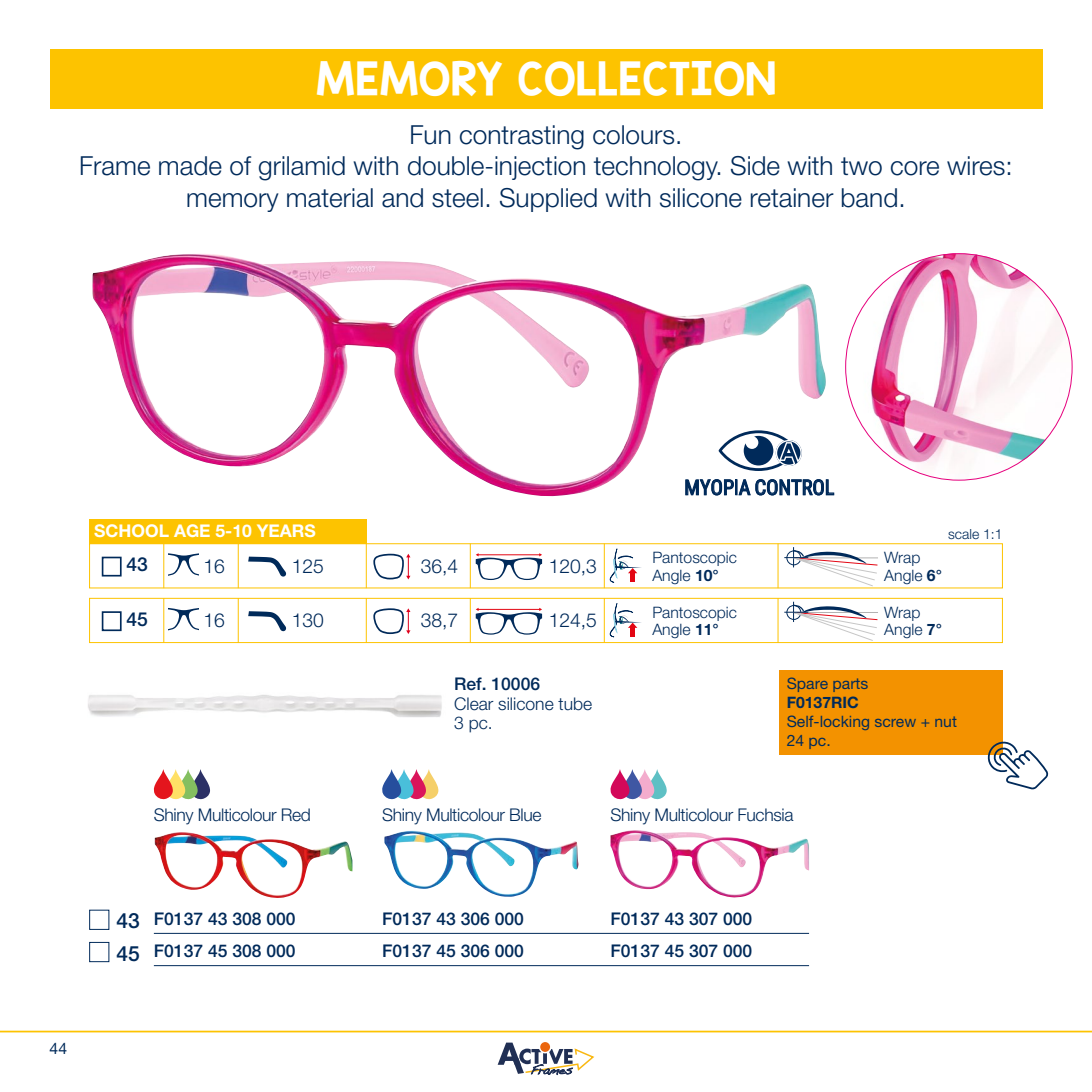
<style>
.page{position:relative;width:1092px;height:1092px;background:#fff}
.page>*{position:absolute;margin:0;border:0;box-sizing:border-box;transform-origin:0 0}
.t1{font:38.5px "KG Blank Space Solid";letter-spacing:.01em;color:#fff}
.t2{font:300 26.25px/31.5px "Helvetica Neue LT Std";color:#002a5a;text-align:center}
.t3{font:300 19.25px "Helvetica Neue LT Std";color:#002a5a}
.t4{font:500 19.25px "Helvetica Neue LT Std";color:#002a5a}
.t5{font:500 17.5px/32.2px "Helvetica Neue LT Std";color:#002a5a}
.t6{font:300 17.5px "Helvetica Neue LT Std";letter-spacing:-.02em;color:#002a5a}
.t7{font:300 17.5px/19.2px "Helvetica Neue LT Std";color:#002a5a}
.t8{font:700 17.5px "Helvetica Neue LT Std";color:#fff}
.t9{font:300 15.75px/17.5px "Helvetica Neue LT Std";color:#002a5a}
.t10{font:15.75px/18.9px "Helvetica Neue LT Std";color:#002a5a}
.t11{font:700 15.75px "Helvetica Neue LT Std";color:#002a5a}
.t12{font:300 14px "Helvetica Neue LT Std";color:#002a5a}
.s1{font-weight:700}
.s2{font-size:21px}
</style>
<div class="page">
<img style="left:845px;top:253px;width:227px;height:227px;border-radius:114px">
<div style="left:50px;top:50px;width:992px;height:59px;background:#fdc300"></div>
<img style="left:92px;top:254px;width:734px;height:243px">
<hr style="left:0;top:1030px;width:1091px;height:2px;background:#fdc300">
<img style="left:88px;top:695px;width:354px;height:22px">
<div style="left:89px;top:518px;width:277px;height:25px;background:#fdc300"></div>
<div style="left:89px;top:598px;width:913px;height:44px;border:1px solid #fdc300"></div>
<hr style="left:163px;top:598px;width:1px;height:44px;background:#fdc300">
<hr style="left:238px;top:598px;width:1px;height:44px;background:#fdc300">
<hr style="left:366px;top:598px;width:1px;height:44px;background:#fdc300">
<hr style="left:470px;top:598px;width:1px;height:44px;background:#fdc300">
<hr style="left:604px;top:598px;width:1px;height:44px;background:#fdc300">
<hr style="left:777px;top:598px;width:1px;height:44px;background:#fdc300">
<div style="left:102px;top:611px;width:20px;height:20px;border:2px solid #002a5a"></div>
<svg style="left:609px;top:603px;width:32px;height:34px"></svg>
<svg style="left:373px;top:608px;width:37px;height:26px"></svg>
<svg style="left:168px;top:608px;width:30px;height:22px"></svg>
<svg style="left:248px;top:611px;width:38px;height:20px"></svg>
<svg style="left:475px;top:607px;width:67px;height:27px"></svg>
<svg style="left:784px;top:601px;width:94px;height:40px"></svg>
<div style="left:89px;top:543px;width:913px;height:45px;border:1px solid #fdc300"></div>
<hr style="left:163px;top:543px;width:1px;height:45px;background:#fdc300">
<hr style="left:238px;top:543px;width:1px;height:45px;background:#fdc300">
<hr style="left:366px;top:543px;width:1px;height:45px;background:#fdc300">
<hr style="left:470px;top:543px;width:1px;height:45px;background:#fdc300">
<hr style="left:604px;top:543px;width:1px;height:45px;background:#fdc300">
<hr style="left:777px;top:543px;width:1px;height:45px;background:#fdc300">
<div style="left:102px;top:556px;width:20px;height:20px;border:2px solid #002a5a"></div>
<svg style="left:609px;top:548px;width:32px;height:34px"></svg>
<svg style="left:373px;top:553px;width:37px;height:26px"></svg>
<svg style="left:168px;top:553px;width:30px;height:22px"></svg>
<svg style="left:248px;top:556px;width:38px;height:20px"></svg>
<svg style="left:475px;top:553px;width:67px;height:27px"></svg>
<svg style="left:784px;top:547px;width:94px;height:39px"></svg>
<img style="left:154px;top:832px;width:198px;height:66px">
<img style="left:384px;top:830px;width:194px;height:66px">
<div style="left:89px;top:942px;width:20px;height:19px;border:1px solid #002a5a"></div>
<img style="left:610px;top:830px;width:199px;height:67px">
<svg style="left:154px;top:769px;width:56px;height:30px"></svg>
<svg style="left:382px;top:769px;width:56px;height:30px"></svg>
<svg style="left:610px;top:769px;width:56px;height:30px"></svg>
<hr style="left:154px;top:933px;width:655px;height:1px;background:#002a5a">
<hr style="left:154px;top:965px;width:655px;height:1px;background:#002a5a">
<div style="left:779px;top:670px;width:223px;height:84px;background:#f39200"></div>
<svg style="left:684px;top:430px;width:150px;height:66px"></svg>
<svg style="left:986px;top:740px;width:62px;height:49px"></svg>
<svg style="left:497px;top:1042px;width:98px;height:32px"></svg>
<h1 class="t1" style="left:315px;top:53px;width:462px">MEMORY COLLECTION</h1>
<p class="t2" style="left:79px;top:118px;width:935px">Fun contrasting colours.<br>Frame made of grilamid with double-injection technology. Side with two core wires: memory material and steel. Supplied with silicone retainer band.</p>
<p class="t8" style="left:94px;top:520px;width:223px">SCHOOL AGE 5-10 YEARS</p>
<p class="t12" style="left:948px;top:525px;width:56px">scale 1:1</p>
<p class="t4" style="left:126px;top:552px;width:23px">43</p>
<p class="t3" style="left:203px;top:554px;width:23px">16</p>
<p class="t3" style="left:292px;top:554px;width:34px">125</p>
<p class="t3" style="left:421px;top:554px;width:39px">36,4</p>
<p class="t3" style="left:548px;top:554px;width:50px">120,3</p>
<p class="t9" style="left:652px;top:548px;width:86px">Pantoscopic<br>Angle <span class="s1">10°</span></p>
<p class="t9" style="left:884px;top:548px;width:59px">Wrap<br>Angle <span class="s1">6°</span></p>
<p class="t4" style="left:126px;top:607px;width:23px">45</p>
<p class="t3" style="left:203px;top:608px;width:23px">16</p>
<p class="t3" style="left:292px;top:608px;width:34px">130</p>
<p class="t3" style="left:421px;top:608px;width:39px">38,7</p>
<p class="t3" style="left:548px;top:608px;width:50px">124,5</p>
<p class="t9" style="left:652px;top:603px;width:86px">Pantoscopic<br>Angle <span class="s1">11°</span></p>
<p class="t9" style="left:884px;top:603px;width:59px">Wrap<br>Angle <span class="s1">7°</span></p>
<p class="t5" style="left:454px;top:667px;width:87px">Ref. 10006</p>
<p class="t7" style="left:454px;top:693px;width:140px">Clear silicone tube<br>3 pc.</p>
<p class="t10" style="left:786px;top:674px;width:83px">Spare parts</p>
<p class="t11" style="left:786px;top:693px;width:74px">F0137RIC</p>
<p class="t10" style="left:786px;top:712px;width:172px">Self-locking screw + nut<br>24 pc.</p>
<p class="t6" style="left:154px;top:803px;width:159px">Shiny Multicolour Red</p>
<p class="t6" style="left:382px;top:803px;width:161px">Shiny Multicolour Blue</p>
<p class="t6" style="left:610px;top:803px;width:184px">Shiny Multicolour Fuchsia</p>
<p class="t10" style="left:50px;top:1038px;width:19px">44</p>
<p class="t5" style="left:117px;top:902px;width:180px"><span class="s2">43</span> F0137 43 308 000</p>
<p class="t5" style="left:382px;top:902px;width:143px">F0137 43 306 000</p>
<p class="t5" style="left:117px;top:934px;width:180px"><span class="s2">45</span> F0137 45 308 000</p>
<p class="t5" style="left:382px;top:934px;width:143px">F0137 45 306 000</p>
<p class="t5" style="left:610px;top:902px;width:143px">F0137 43 307 000<br>F0137 45 307 000</p>
</div>
